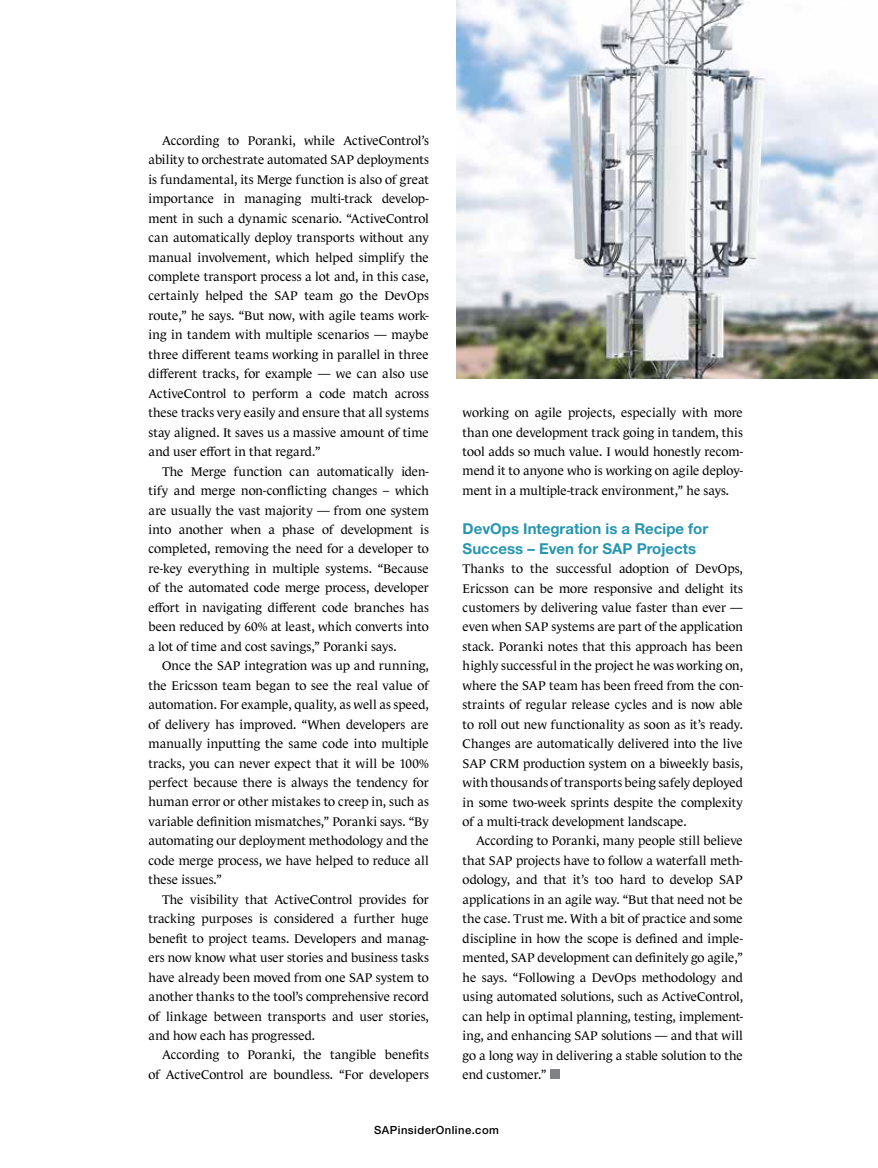
<style>
.page{position:relative;width:878px;height:1168px;background:#fff}
.page>*{position:absolute;margin:0;border:0;box-sizing:border-box;transform-origin:0 0}
.t1{font:700 15px/19.5px "Helvetica Neue LT Std";color:#2796b0}
.t2{font:12.75px/19.5px "Le Monde Journal Std";letter-spacing:-.005em;color:#000;text-align:justify}
.t3{font:500 11.25px "Helvetica Neue LT Std";letter-spacing:.04em;color:#000}
</style>
<div class="page">
<div style="left:550px;top:1069px;width:9px;height:10px;background:#808285"></div>
<img style="left:456px;top:0;width:422px;height:378px">
<p class="t2" style="left:148px;top:131px;width:282px;text-indent:14px">According to Poranki, while ActiveControl’s ability to orchestrate automated SAP deployments is fundamental, its Merge function is also of great importance in managing multi-track develop&shy;ment in such a dynamic scenario. “ActiveControl can automatically deploy transports without any manual involvement, which helped simplify the complete transport process a lot and, in this case, certainly helped the SAP team go the DevOps route,” he says. “But now, with agile teams work&shy;ing in tandem with multiple scenarios — maybe three different teams working in parallel in three different tracks, for example — we can also use ActiveControl to perform a code match across these tracks very easily and ensure that all systems stay aligned. It saves us a massive amount of time and user effort in that regard.”</p>
<p class="t2" style="left:148px;top:461px;width:282px;text-indent:14px">The Merge function can automatically iden&shy;tify and merge non-conflicting changes – which are usually the vast majority — from one system into another when a phase of development is completed, removing the need for a developer to re-key everything in multiple systems. “Because of the automated code merge process, developer effort in navigating different code branches has been reduced by 60% at least, which converts into a lot of time and cost savings,” Poranki says.</p>
<p class="t2" style="left:148px;top:656px;width:282px;text-indent:14px">Once the SAP integration was up and running, the Ericsson team began to see the real value of automation. For example, quality, as well as speed, of delivery has improved. “When developers are manually inputting the same code into multiple tracks, you can never expect that it will be 100% perfect because there is always the tendency for human error or other mistakes to creep in, such as variable definition mismatches,” Poranki says. “By automating our deployment methodology and the code merge process, we have helped to reduce all these issues.”</p>
<p class="t2" style="left:148px;top:889px;width:282px;text-indent:14px">The visibility that ActiveControl provides for tracking purposes is considered a further huge benefit to project teams. Developers and manag&shy;ers now know what user stories and business tasks have already been moved from one SAP system to another thanks to the tool’s comprehensive record of linkage between transports and user stories, and how each has progressed.</p>
<p class="t2" style="left:148px;top:1045px;width:282px;text-align:right">According to Poranki, the tangible benefits of ActiveControl are boundless. “For developers</p>
<p class="t2" style="left:462px;top:403px;width:282px">working on agile projects, especially with more than one development track going in tandem, this tool adds so much value. I would honestly recom&shy;mend it to anyone who is working on agile deploy&shy;ment in a multiple-track environment,” he says.</p>
<p class="t1" style="left:462px;top:519px;width:247px">DevOps Integration is a Recipe for<br>Success – Even for SAP Projects</p>
<p class="t2" style="left:462px;top:559px;width:282px">Thanks to the successful adoption of DevOps, Ericsson can be more responsive and delight its customers by delivering value faster than ever — even when SAP systems are part of the application stack. Poranki notes that this approach has been highly successful in the project he was working on, where the SAP team has been freed from the con&shy;straints of regular release cycles and is now able to roll out new functionality as soon as it’s ready.<br>Changes are automatically delivered into the live SAP CRM production system on a biweekly basis, with thousands of transports being safely deployed in some two-week sprints despite the complexity of a multi-track development landscape.</p>
<p class="t2" style="left:462px;top:831px;width:282px;text-indent:14px">According to Poranki, many people still believe that SAP projects have to follow a waterfall meth&shy;odology, and that it’s too hard to develop SAP applications in an agile way. “But that need not be the case. Trust me. With a bit of practice and some discipline in how the scope is defined and imple&shy;mented, SAP development can definitely go agile,” he says. “Following a DevOps methodology and using automated solutions, such as ActiveControl, can help in optimal planning, testing, implement&shy;ing, and enhancing SAP solutions — and that will go a long way in delivering a stable solution to the end customer.”</p>
<p class="t3" style="left:374px;top:1123px;width:126px">SAPinsiderOnline.com</p>
</div>
